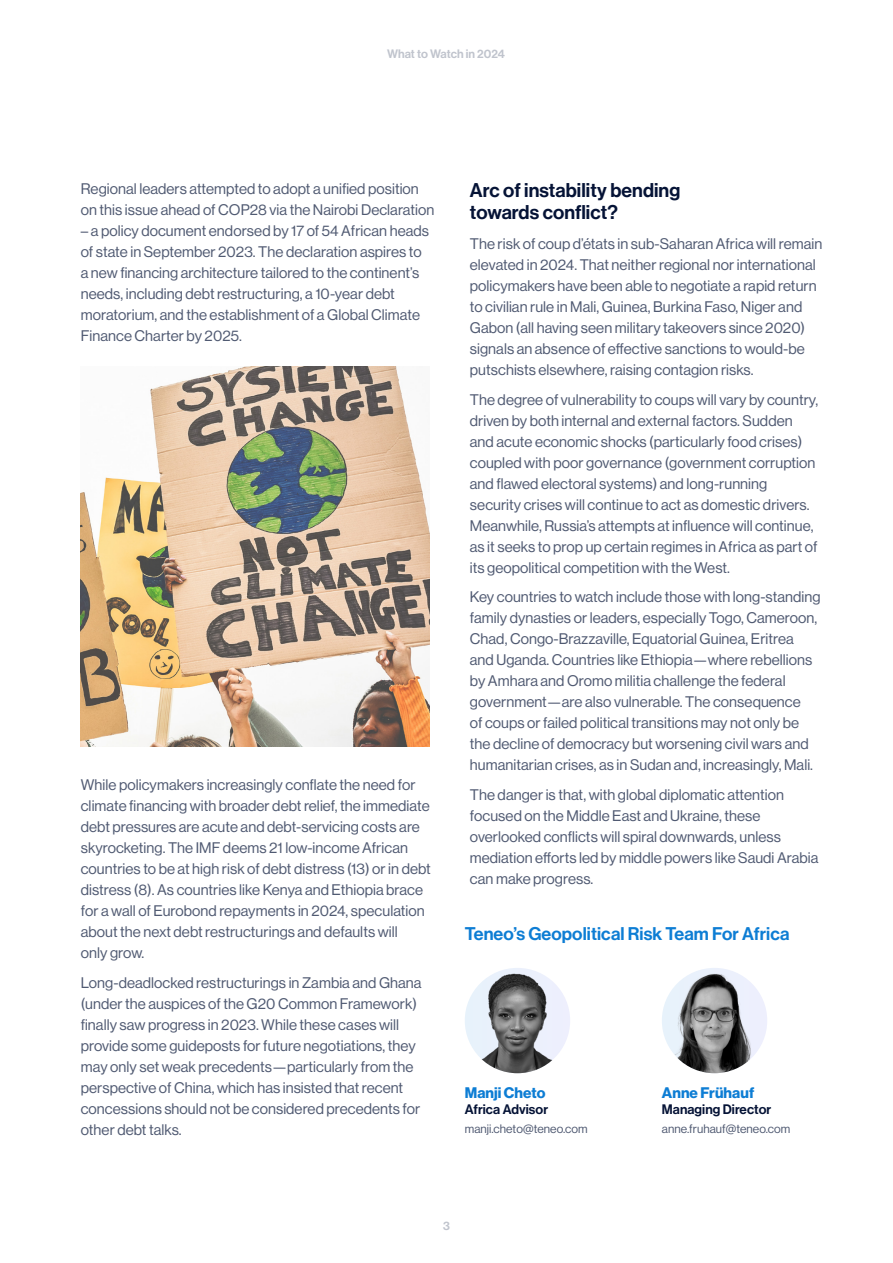
<style>
.page{position:relative;width:893px;height:1263px;background:#fff}
.page>*{position:absolute;margin:0;border:0;box-sizing:border-box;transform-origin:0 0}
.HEADING_H1{font:19.5px/22.5px "N Haas Grotesk DS Pro 65 Md";letter-spacing:.005em;color:#051336}
.HEADING_H1-2{font:18px "N Haas Grotesk DS Pro 65 Md";letter-spacing:.005em;color:#0d7dd4}
.BODY_TEXT_10pt{font:15px/21px "N Haas Grotesk DS Pro 55 Rg";letter-spacing:.005em;color:#505a72}
.Author_Name{font:15px "N Haas Grotesk DS Pro 75 Bd";letter-spacing:.005em;color:#0d7dd4}
.Author_Title{font:13.5px "N Haas Grotesk DS Pro 65 Md";letter-spacing:.005em;color:#051336}
.email_field{font:12px "N Haas Grotesk DS Pro 55 Rg";letter-spacing:.005em;color:#505a72}
.t1{font:12px "N Haas Grotesk DS Pro 65 Md";color:#c0c4cd}
</style>
<div class="page">
<img style="left:81px;top:367px;width:349px;height:379px">
<img style="left:465px;top:968px;width:105px;height:105px;border-radius:53px">
<img style="left:662px;top:968px;width:105px;height:105px;border-radius:53px">
<p class="t1" style="left:387px;top:47px;width:119px">What to Watch in 2024</p>
<p class="BODY_TEXT_10pt" style="left:81px;top:178px;width:355px">Regional leaders attempted to adopt a unified position on this issue ahead of COP28 via the Nairobi Declaration</p>
<p class="BODY_TEXT_10pt" style="left:81px;top:220px;width:350px">– a policy document endorsed by 17 of 54 African heads of state in September 2023. The declaration aspires to a new financing architecture tailored to the continent’s needs, including debt restructuring, a 10-year debt moratorium, and the establishment of a Global Climate Finance Charter by 2025.</p>
<p class="BODY_TEXT_10pt" style="left:81px;top:774px;width:352px">While policymakers increasingly conflate the need for climate financing with broader debt relief, the immediate debt pressures are acute and debt-servicing costs are skyrocketing. The IMF deems 21 low-income African countries to be at high risk of debt distress (13) or in debt distress (8). As countries like Kenya and Ethiopia brace for a wall of Eurobond repayments in 2024, speculation about the next debt restructurings and defaults will<br>only grow.</p>
<p class="BODY_TEXT_10pt" style="left:81px;top:972px;width:342px">Long-deadlocked restructurings in Zambia and Ghana (under the auspices of the G20 Common Framework) finally saw progress in 2023. While these cases will provide some guideposts for future negotiations, they may only set weak precedents—particularly from the perspective of China, which has insisted that recent concessions should not be considered precedents for other debt talks.</p>
<p class="HEADING_H1" style="left:470px;top:179px;width:212px">Arc of instability bending towards conflict?</p>
<p class="BODY_TEXT_10pt" style="left:470px;top:233px;width:354px">The risk of coup d’états in sub-Saharan Africa will remain elevated in 2024. That neither regional nor international policymakers have been able to negotiate a rapid return to civilian rule in Mali, Guinea, Burkina Faso, Niger and Gabon (all having seen military takeovers since 2020) signals an absence of effective sanctions to would-be putschists elsewhere, raising contagion risks.</p>
<p class="BODY_TEXT_10pt" style="left:470px;top:389px;width:350px">The degree of vulnerability to coups will vary by country, driven by both internal and external factors. Sudden and acute economic shocks (particularly food crises) coupled with poor governance (government corruption and flawed electoral systems) and long-running security crises will continue to act as domestic drivers.<br>Meanwhile, Russia’s attempts at influence will continue, as it seeks to prop up certain regimes in Africa as part of its geopolitical competition with the West.</p>
<p class="BODY_TEXT_10pt" style="left:470px;top:586px;width:352px">Key countries to watch include those with long-standing family dynasties or leaders, especially Togo, Cameroon, Chad, Congo-Brazzaville, Equatorial Guinea, Eritrea and Uganda. Countries like Ethiopia—where rebellions by Amhara and Oromo militia challenge the federal government—are also vulnerable. The consequence<br>of coups or failed political transitions may not only be the decline of democracy but worsening civil wars and humanitarian crises, as in Sudan and, increasingly, Mali.</p>
<p class="BODY_TEXT_10pt" style="left:470px;top:784px;width:350px">The danger is that, with global diplomatic attention focused on the Middle East and Ukraine, these overlooked conflicts will spiral downwards, unless mediation efforts led by middle powers like Saudi Arabia can make progress.</p>
<p class="HEADING_H1-2" style="left:465px;top:923px;width:326px">Teneo’s Geopolitical Risk Team For Africa</p>
<p class="Author_Name" style="left:465px;top:1084px;width:82px">Manji Cheto</p>
<p class="Author_Title" style="left:465px;top:1101px;width:85px">Africa Advisor</p>
<p class="email_field" style="left:465px;top:1121px;width:124px">manji.cheto@teneo.com</p>
<p class="Author_Name" style="left:662px;top:1084px;width:94px">Anne Frühauf</p>
<p class="Author_Title" style="left:662px;top:1101px;width:111px">Managing Director</p>
<p class="email_field" style="left:662px;top:1121px;width:130px">anne.fruhauf@teneo.com</p>
<p class="t1" style="left:443px;top:1219px;width:8px">3</p>
</div>
